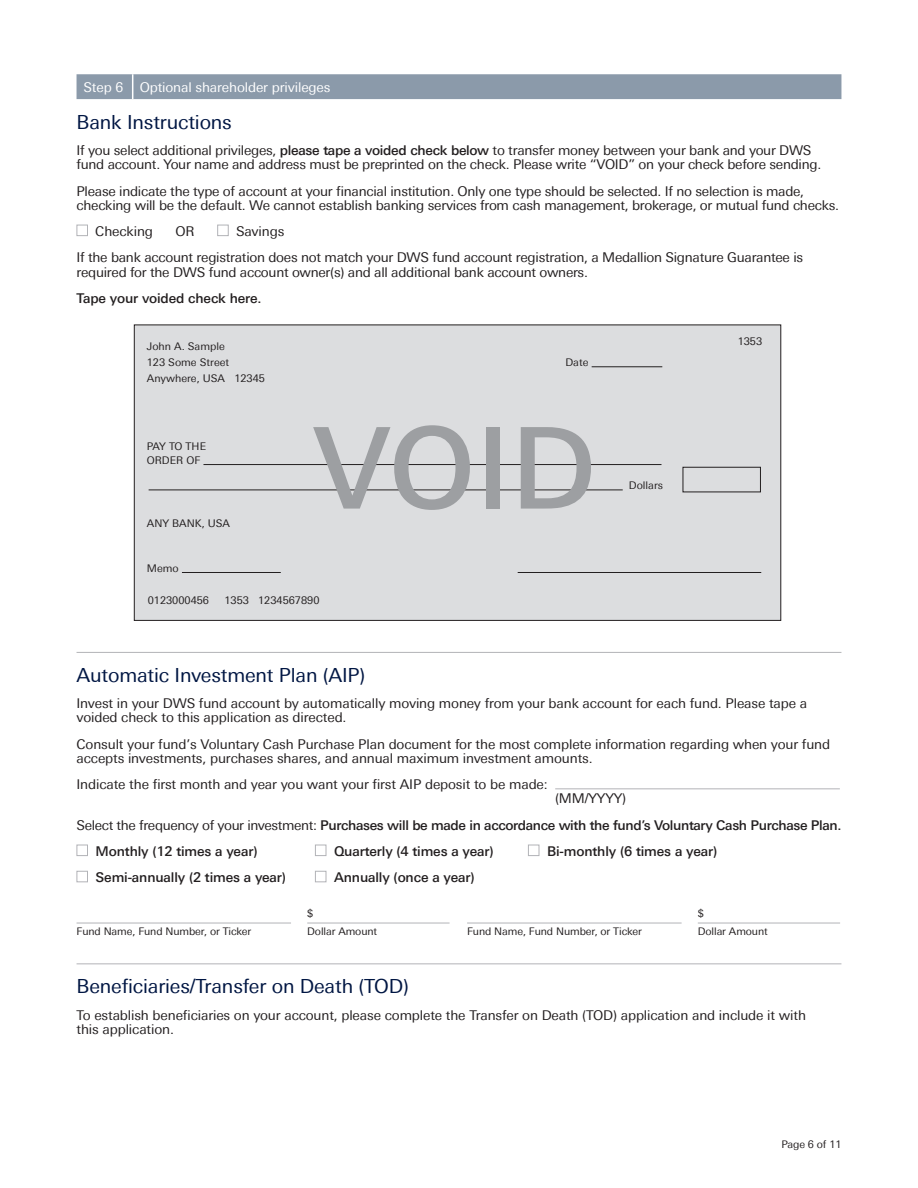
<style>
.page{position:relative;width:918px;height:1188px;background:#fff}
.page>*{position:absolute;margin:0;border:0;box-sizing:border-box;transform-origin:0 0}
.t1{font:500 112.65px "Deu Ba Univers";color:#9d9fa2}
.Body_Copy_Headline_w{font:19.5px "Univers Deutsche Bank";letter-spacing:-.01em;color:#001643}
.Body_Copy_Headline_N{font:19.5px "Univers Deutsche Bank";letter-spacing:-.01em;color:#001643}
.Body_Copy{font:13.5px/14.2px "Univers Deutsche Bank";letter-spacing:-.02em;color:#231f20}
.Body_Copy-2{font:500 13.5px "Deu Ba Univers";letter-spacing:-.01em;color:#231f20}
.t2{font:13.5px "Univers Deutsche Bank";letter-spacing:-.01em;color:#fff}
.t3{font:10.65px "Univers Deutsche Bank";color:#231f20}
.Table_Body_text{font:10.5px "Univers Deutsche Bank";letter-spacing:-.01em;color:#231f20}
.s1{font-family:"Deu Ba Univers";font-weight:500}
.s2{font-family:"Univers Deutsche Bank";font-weight:400}
</style>
<div class="page">
<div style="left:77px;top:74px;width:764px;height:25px;background:#8b9aaa"></div>
<div style="left:77px;top:225px;width:11px;height:11px;border:1px solid #b2b3b7"></div>
<div style="left:217px;top:225px;width:12px;height:11px;border:1px solid #b2b3b7"></div>
<div style="left:134px;top:325px;width:647px;height:296px;background:#dcdddf;border:1px solid #231f20"></div>
<div style="left:683px;top:467px;width:78px;height:25px;border:1px solid #231f20"></div>
<hr style="left:203px;top:464px;width:459px;height:1px;background:#231f20">
<hr style="left:149px;top:490px;width:474px;height:1px;background:#231f20">
<hr style="left:182px;top:572px;width:99px;height:1px;background:#231f20">
<hr style="left:518px;top:572px;width:243px;height:1px;background:#231f20">
<hr style="left:592px;top:366px;width:70px;height:1px;background:#231f20">
<hr style="left:77px;top:652px;width:764px;height:1px;background:#b2b3b7">
<hr style="left:555px;top:788px;width:285px;height:1px;background:#b2b3b7">
<div style="left:77px;top:845px;width:11px;height:11px;border:1px solid #b2b3b7"></div>
<div style="left:315px;top:845px;width:11px;height:11px;border:1px solid #b2b3b7"></div>
<div style="left:528px;top:845px;width:11px;height:11px;border:1px solid #b2b3b7"></div>
<div style="left:77px;top:871px;width:11px;height:11px;border:1px solid #b2b3b7"></div>
<div style="left:315px;top:871px;width:11px;height:11px;border:1px solid #b2b3b7"></div>
<hr style="left:77px;top:923px;width:214px;height:1px;background:#b2b3b7">
<hr style="left:307px;top:923px;width:143px;height:1px;background:#b2b3b7">
<hr style="left:467px;top:923px;width:215px;height:1px;background:#b2b3b7">
<hr style="left:698px;top:923px;width:142px;height:1px;background:#b2b3b7">
<hr style="left:77px;top:963px;width:764px;height:1px;background:#b2b3b7">
<p class="t2" style="left:84px;top:79px;width:41px">Step 6</p>
<p class="t2" style="left:140px;top:79px;width:192px">Optional shareholder privileges</p>
<p class="Body_Copy_Headline_N" style="left:77px;top:111px;width:157px">Bank Instructions</p>
<p class="Body_Copy" style="left:77px;top:143px;width:746px">If you select additional privileges, <span class="s1">please tape a voided check below</span> to transfer money between your bank and your DWS fund account. Your name and address must be preprinted on the check. Please write “VOID” on your check before sending.</p>
<p class="Body_Copy" style="left:77px;top:184px;width:764px">Please indicate the type of account at your financial institution. Only one type should be selected. If no selection is made, checking will be the default. We cannot establish banking services from cash management, brokerage, or mutual fund checks.</p>
<p class="Body_Copy" style="left:95px;top:224px;width:59px">Checking</p>
<p class="Body_Copy" style="left:176px;top:224px;width:21px">OR</p>
<p class="Body_Copy" style="left:236px;top:224px;width:50px">Savings</p>
<p class="Body_Copy" style="left:77px;top:250px;width:728px">If the bank account registration does not match your DWS fund account registration, a Medallion Signature Guarantee is required for the DWS fund account owner(s) and all additional bank account owners.</p>
<p class="Body_Copy-2" style="left:77px;top:290px;width:187px">Tape your voided check here.</p>
<p class="t3" style="left:147px;top:340px;width:79px">John A. Sample</p>
<p class="t3" style="left:147px;top:356px;width:84px">123 Some Street</p>
<p class="t3" style="left:147px;top:372px;width:120px">Anywhere, USA 12345</p>
<p class="t3" style="left:738px;top:335px;width:26px">1353</p>
<p class="t3" style="left:565px;top:356px;width:25px">Date</p>
<p class="t3" style="left:147px;top:440px;width:61px">PAY TO THE</p>
<p class="t3" style="left:147px;top:454px;width:55px">ORDER OF</p>
<p class="t3" style="left:147px;top:517px;width:85px">ANY BANK, USA</p>
<p class="t3" style="left:147px;top:562px;width:33px">Memo</p>
<p class="t1" style="left:313px;top:403px;width:285px">VOID</p>
<p class="t3" style="left:148px;top:594px;width:63px">0123000456</p>
<p class="t3" style="left:224px;top:594px;width:97px">1353 1234567890</p>
<p class="t3" style="left:629px;top:479px;width:36px">Dollars</p>
<p class="Body_Copy_Headline_w" style="left:77px;top:664px;width:290px">Automatic Investment Plan (AIP)</p>
<p class="Body_Copy" style="left:77px;top:696px;width:732px">Invest in your DWS fund account by automatically moving money from your bank account for each fund. Please tape a voided check to this application as directed.</p>
<p class="Body_Copy" style="left:77px;top:737px;width:755px">Consult your fund’s Voluntary Cash Purchase Plan document for the most complete information regarding when your fund accepts investments, purchases shares, and annual maximum investment amounts.</p>
<p class="Body_Copy" style="left:77px;top:777px;width:473px">Indicate the first month and year you want your first AIP deposit to be made:</p>
<p class="Body_Copy" style="left:555px;top:792px;width:73px">(MM/YYYY)</p>
<p class="Body_Copy-2" style="left:77px;top:817px;width:766px"><span class="s2">Select the frequency of your investment:</span> Purchases will be made in accordance with the fund’s Voluntary Cash Purchase Plan.</p>
<p class="Body_Copy-2" style="left:96px;top:843px;width:163px">Monthly (12 times a year)</p>
<p class="Body_Copy-2" style="left:334px;top:843px;width:161px">Quarterly (4 times a year)</p>
<p class="Body_Copy-2" style="left:547px;top:843px;width:172px">Bi-monthly (6 times a year)</p>
<p class="Body_Copy-2" style="left:96px;top:870px;width:192px">Semi-annually (2 times a year)</p>
<p class="Body_Copy-2" style="left:334px;top:870px;width:142px">Annually (once a year)</p>
<p class="Table_Body_text" style="left:307px;top:908px;width:8px">$</p>
<p class="Table_Body_text" style="left:77px;top:925px;width:176px">Fund Name, Fund Number, or Ticker</p>
<p class="Table_Body_text" style="left:307px;top:925px;width:71px">Dollar Amount</p>
<p class="Table_Body_text" style="left:698px;top:908px;width:8px">$</p>
<p class="Table_Body_text" style="left:467px;top:925px;width:176px">Fund Name, Fund Number, or Ticker</p>
<p class="Table_Body_text" style="left:698px;top:925px;width:71px">Dollar Amount</p>
<p class="Body_Copy_Headline_w" style="left:77px;top:975px;width:334px">Beneficiaries/Transfer on Death (TOD)</p>
<p class="Body_Copy" style="left:77px;top:1008px;width:731px">To establish beneficiaries on your account, please complete the Transfer on Death (TOD) application and include it with this application.</p>
<p class="Table_Body_text" style="left:782px;top:1138px;width:61px">Page 6 of 11</p>
</div>
